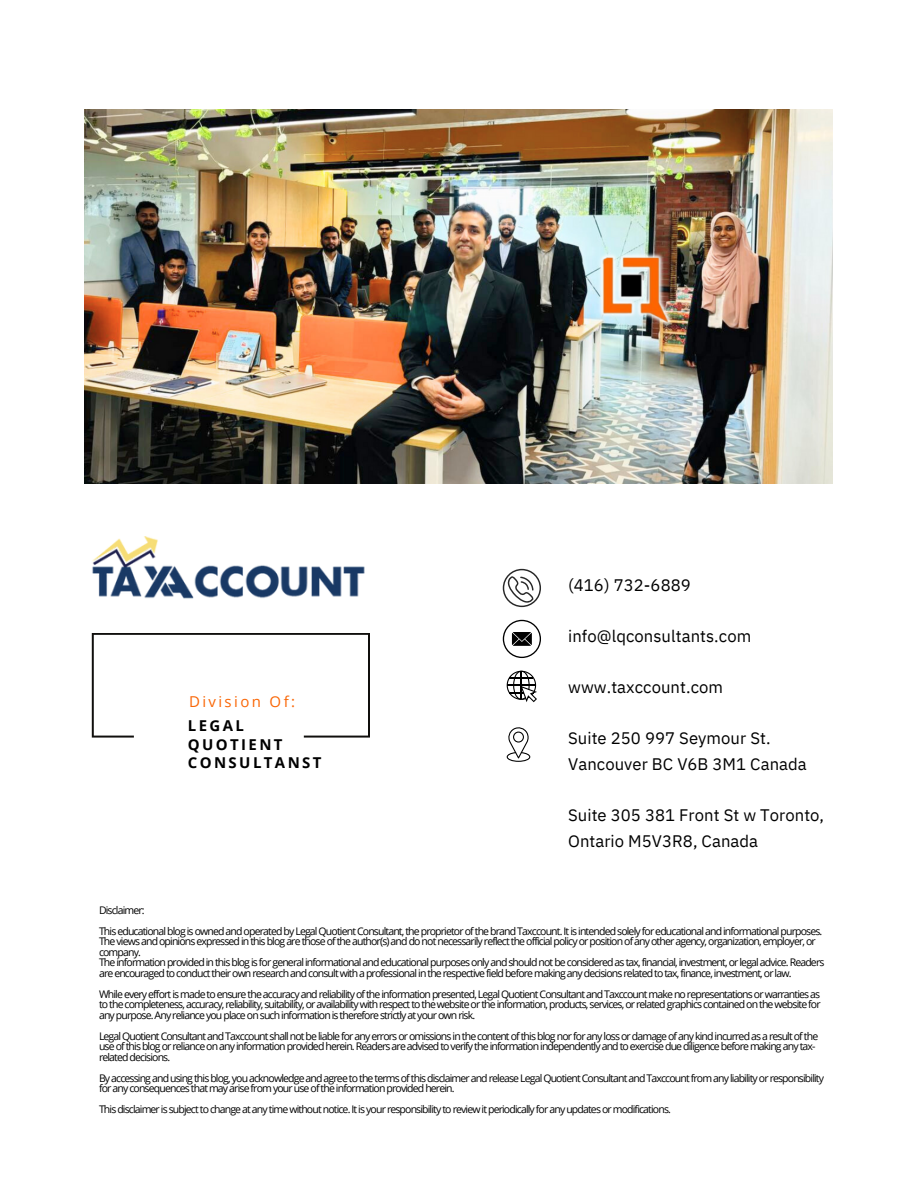
<style>
.page{position:relative;width:918px;height:1188px;background:#fff}
.page>*{position:absolute;margin:0;border:0;box-sizing:border-box;transform-origin:0 0}
.t1{font:16.65px/25.7px "IBM Plex Sans";letter-spacing:.005em;color:#000}
.t2{font:700 15px/18.8px "Open Sans";letter-spacing:.16em;color:#000}
.t3{font:15px "Open Sans";letter-spacing:.16em;color:#fa6606}
.t4{font:10.5px/10.5px "Open Sans";letter-spacing:-.08em;color:#000}
</style>
<div class="page">
<svg style="left:92px;top:633px;width:278px;height:105px"></svg>
<img style="left:92px;top:537px;width:273px;height:62px">
<svg style="left:503px;top:569px;width:38px;height:38px"></svg>
<svg style="left:503px;top:620px;width:38px;height:38px"></svg>
<svg style="left:507px;top:671px;width:30px;height:31px"></svg>
<svg style="left:507px;top:727px;width:23px;height:35px"></svg>
<img style="left:85px;top:109px;width:748px;height:375px">
<h2 class="t3" style="left:189px;top:691px;width:108px">Division Of:</h2>
<h2 class="t2" style="left:188px;top:716px;width:135px">LEGAL<br>QUOTIENT<br>CONSULTANST</h2>
<h1 class="t1" style="left:568px;top:572px;width:124px">(416) 732-6889</h1>
<h1 class="t1" style="left:568px;top:623px;width:185px">info@lqconsultants.com</h1>
<h1 class="t1" style="left:568px;top:674px;width:156px">www.taxccount.com</h1>
<h1 class="t1" style="left:568px;top:725px;width:240px">Suite 250 997 Seymour St.<br>Vancouver BC V6B 3M1 Canada</h1>
<h1 class="t1" style="left:568px;top:802px;width:258px">Suite 305 381 Front St w Toronto,<br>Ontario M5V3R8, Canada</h1>
<p class="t4" style="left:99px;top:899px;width:725px;line-height:21px">Disclaimer:<br>This educational blog is owned and operated by Legal Quotient Consultant, the proprietor ofthe brand Taxccount. It is intended solely for educational and informational purposes.</p>
<p class="t4" style="left:99px;top:936px;width:727px">The views and opinions expressed in this blog are those ofthe author(s) and do not necessarily reflect the official policy or position of any other agency, organization, employer, or company.<br>The information provided in this blog is for general informational and educational purposes only and should not be considered as tax, financial, investment, or legal advice. Readers are encouraged to conduct their own research and consult with a professional in the respective field before making any decisions related to tax, finance, investment, or law.</p>
<p class="t4" style="left:99px;top:988px;width:723px;text-align:justify">While every effort is made to ensure the accuracy and reliability ofthe information presented, Legal Quotient Consultant and Taxccount make no representations or warranties as to the completeness, accuracy, reliability, suitability, or availability with respect to the website or the information, products, services, or related graphics contained on the website for any purpose. Any reliance you place on such information is therefore strictly at your own risk.</p>
<p class="t4" style="left:99px;top:1030px;width:721px">Legal Quotient Consultant and Taxccount shall not be liable for any errors or omissions in the content ofthis blog nor for any loss or damage of any kind incurred as a result ofthe use ofthis blog or reliance on any information provided herein. Readers are advised to verify the information independently and to exercise due diligence before making any tax&shy;related decisions.</p>
<p class="t4" style="left:99px;top:1072px;width:727px">By accessing and using this blog, you acknowledge and agree to the terms ofthis disclaimer and release Legal Quotient Consultant and Taxccount from any liability or responsibility for any consequences that may arise from your use ofthe information provided herein.</p>
<p class="t4" style="left:99px;top:1104px;width:573px">This disclaimer is subject to change at any time without notice. It is your responsibility to review it periodically for any updates or modifications.</p>
</div>
